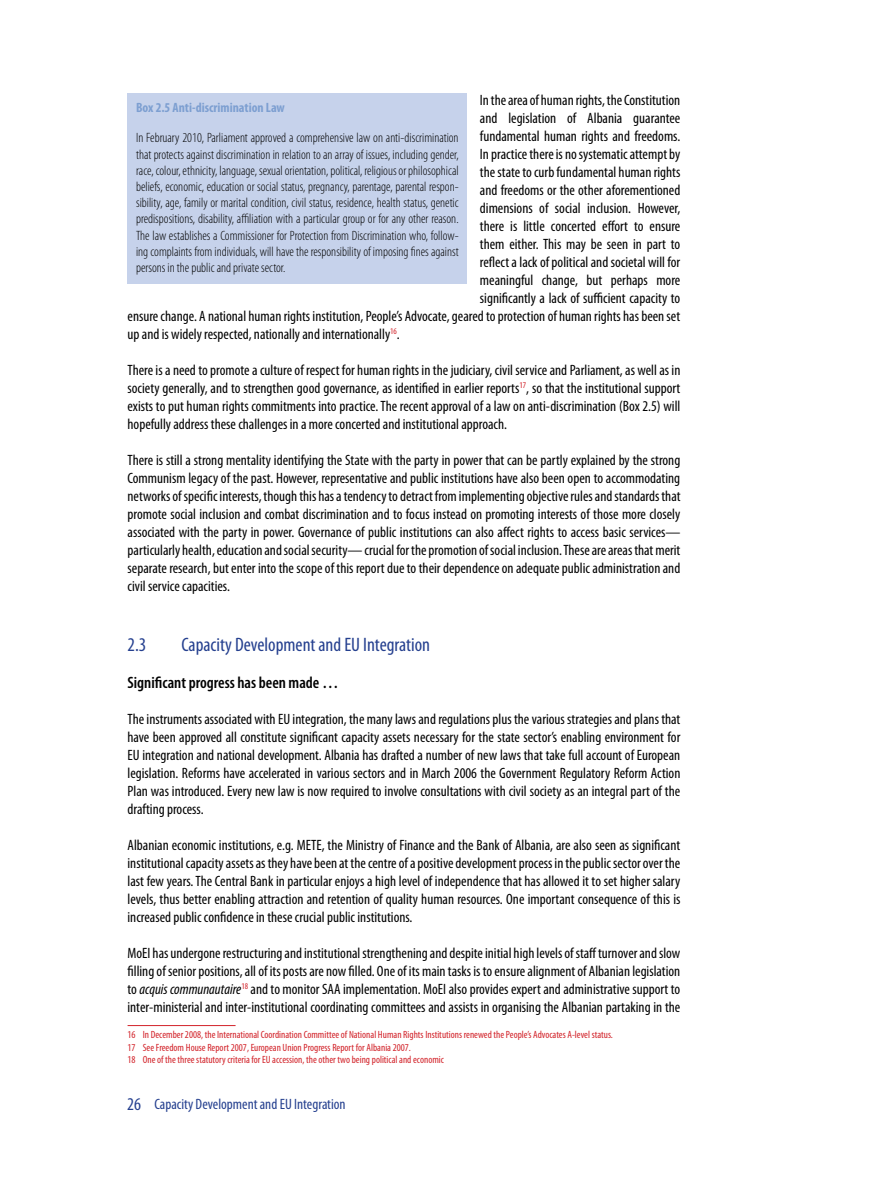
<style>
.page{position:relative;width:893px;height:1191px;background:#fff}
.page>*{position:absolute;margin:0;border:0;box-sizing:border-box;transform-origin:0 0}
.t1{font:condensed 19.5px "Myriad Pro";color:#25408f}
.t2{font:600 condensed 16.5px "Myriad Pro";color:#000}
.t3{font:condensed 15px/18px "Myriad Pro";color:#000;text-align:justify}
.t4{font:condensed 15px "Myriad Pro";color:#25408f}
.t5{font:300 condensed 13.5px/16.2px "Myriad Pro";color:#000;text-align:justify}
.t6{font:700 condensed 13.5px "Myriad Pro";color:#7d9fd1}
.t7{font:condensed 10.5px/12.6px "Myriad Pro";color:#d2232a}
.s1{font-style:italic}
.s2{font-size:18px}
</style>
<div class="page">
<div style="left:128px;top:93px;width:339px;height:190px;background:#c6d2eb"></div>
<hr style="left:128px;top:1025px;width:108px;height:1px;background:#d2232a">
<p class="t3" style="left:480px;top:92px;width:202px">In the area of human rights, the Constitution</p>
<p class="t3" style="left:480px;top:110px;width:202px">and legislation of Albania guarantee</p>
<p class="t3" style="left:480px;top:128px;width:202px">fundamental human rights and freedoms.</p>
<p class="t3" style="left:480px;top:146px;width:202px">In practice there is no systematic attempt by</p>
<p class="t3" style="left:480px;top:164px;width:202px">the state to curb fundamental human rights</p>
<p class="t3" style="left:480px;top:182px;width:202px">and freedoms or the other aforementioned</p>
<p class="t3" style="left:480px;top:200px;width:202px">dimensions of social inclusion. However,</p>
<p class="t3" style="left:480px;top:218px;width:202px">there is little concerted effort to ensure</p>
<p class="t3" style="left:480px;top:236px;width:202px">them either. This may be seen in part to</p>
<p class="t3" style="left:480px;top:254px;width:202px">reflect a lack of political and societal will for</p>
<p class="t3" style="left:480px;top:272px;width:202px">meaningful change, but perhaps more</p>
<p class="t3" style="left:480px;top:290px;width:202px">significantly a lack of sufficient capacity to</p>
<p class="t3" style="left:128px;top:308px;width:554px">ensure change. A national human rights institution, People’s Advocate, geared to protection of human rights has been set</p>
<p class="t3" style="left:128px;top:326px;width:274px">up and is widely respected, nationally and internationally<sup>16</sup>.</p>
<p class="t3" style="left:128px;top:362px;width:554px">There is a need to promote a culture of respect for human rights in the judiciary, civil service and Parliament, as well as in society generally, and to strengthen good governance, as identified in earlier reports<sup>17</sup>, so that the institutional support exists to put human rights commitments into practice.The recent approval of a law on anti-discrimination (Box 2.5) will hopefully address these challenges in a more concerted and institutional approach.</p>
<p class="t3" style="left:128px;top:452px;width:554px">There is still a strong mentality identifying the State with the party in power that can be partly explained by the strong Communism legacy of the past. However, representative and public institutions have also been open to accommodating networks of specific interests, though this has a tendency to detract from implementing objective rules and standards that promote social inclusion and combat discrimination and to focus instead on promoting interests of those more closely associated with the party in power. Governance of public institutions can also affect rights to access basic services— particularly health, education and social security— crucial for the promotion of social inclusion. These are areas that merit separate research, but enter into the scope of this report due to their dependence on adequate public administration and civil service capacities.</p>
<p class="t6" style="left:136px;top:102px;width:150px">Box 2.5 Anti-discrimination Law</p>
<p class="t5" style="left:136px;top:131px;width:324px">In February 2010, Parliament approved a comprehensive law on anti-discrimination that protects against discrimination in relation to an array of issues, including gender, race, colour, ethnicity, language, sexual orientation, political, religious or philosophical beliefs, economic, education or social status, pregnancy, parentage, parental respon&shy;sibility, age, family or marital condition, civil status, residence, health status, genetic predispositions, disability, affiliation with a particular group or for any other reason.<br>The law establishes a Commissioner for Protection from Discrimination who, follow&shy;ing complaints from individuals, will have the responsibility of imposing fines against persons in the public and private sector.</p>
<h1 class="t1" style="left:128px;top:636px;width:20px">2.3</h1>
<h1 class="t1" style="left:182px;top:636px;width:250px">Capacity Development and EU Integration</h1>
<p class="t2" style="left:128px;top:676px;width:212px">Significant progress has been made …</p>
<p class="t3" style="left:128px;top:711px;width:554px">The instruments associated with EU integration, the many laws and regulations plus the various strategies and plans that have been approved all constitute significant capacity assets necessary for the state sector’s enabling environment for EU integration and national development. Albania has drafted a number of new laws that take full account of European legislation. Reforms have accelerated in various sectors and in March 2006 the Government Regulatory Reform Action Plan was introduced. Every new law is now required to involve consultations with civil society as an integral part of the drafting process.</p>
<p class="t3" style="left:128px;top:837px;width:554px">Albanian economic institutions, e.g. METE, the Ministry of Finance and the Bank of Albania, are also seen as significant institutional capacity assets as they have been at the centre of a positive development process in the public sector over the last few years. The Central Bank in particular enjoys a high level of independence that has allowed it to set higher salary levels, thus better enabling attraction and retention of quality human resources. One important consequence of this is increased public confidence in these crucial public institutions.</p>
<p class="t3" style="left:128px;top:945px;width:554px">MoEI has undergone restructuring and institutional strengthening and despite initial high levels of staff turnover and slow filling of senior positions, all of its posts are now filled. One of its main tasks is to ensure alignment of Albanian legislation to <span class="s1">acquis communautaire</span><sup>18</sup> and to monitor SAA implementation. MoEI also provides expert and administrative support to inter-ministerial and inter-institutional coordinating committees and assists in organising the Albanian partaking in the</p>
<p class="t7" style="left:128px;top:1029px;width:487px">16 In December 2008, the International Coordination Committee of National Human Rights Institutions renewed the People’s Advocates A-level status.<br>17 See Freedom House Report 2007, European Union Progress Report for Albania 2007.<br>18 One of the three statutory criteria for EU accession, the other two being political and economic</p>
<p class="t4" style="left:127px;top:1098px;width:220px"><span class="s2">26</span> Capacity Development and EU Integration</p>
</div>
